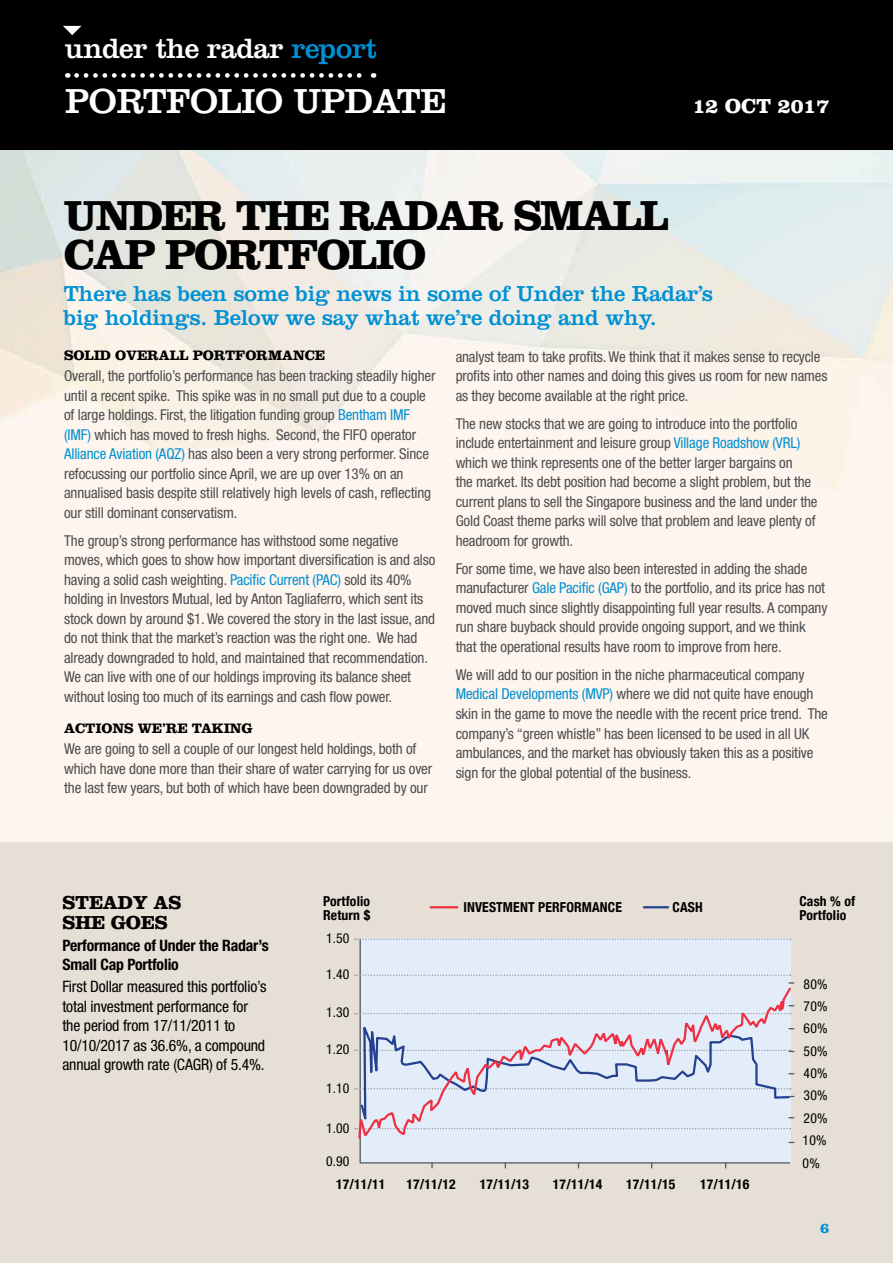
<style>
.page{position:relative;width:893px;height:1263px;background:#fff}
.page>*{position:absolute;margin:0;border:0;box-sizing:border-box;transform-origin:0 0}
.t1{font:700 43.5px/39px "Clarendon LT Std";letter-spacing:-.05em;color:#000}
.t2{font:36px "Clarendon LT Std";letter-spacing:-.01em;color:#fff}
.t3{font:28.95px "Clarendon LT Std";letter-spacing:-.02em;color:#fff}
.t4{font:22.5px/24px "Clarendon LT Std";letter-spacing:-.01em;color:#0090d3}
.t5{font:700 21px "Clarendon LT Std";color:#fff}
.t6{font:700 19.5px/19.5px "Clarendon LT Std";letter-spacing:-.01em;color:#000}
.t7{font:condensed 15.75px/19.5px "Helvetica Neue";letter-spacing:-.01em;color:#000}
.t8{font:700 condensed 15.75px/19.5px "Helvetica Neue";letter-spacing:-.01em;color:#000}
.t9{font:condensed 15px/19.5px "Helvetica Neue";letter-spacing:-.01em;color:#4d4d4f}
.t10{font:700 15px "Clarendon LT Std";color:#0090d3}
.t11{font:700 14.25px "Clarendon LT Std";letter-spacing:-.01em;color:#000}
.t12{font:700 condensed 13.65px/13.4px "Helvetica Neue";letter-spacing:.01em;color:#000}
.t13{font:condensed 13.65px/22.4px "Helvetica Neue";letter-spacing:.01em;color:#000;text-align:justify}
.s1{color:#0090d3}
</style>
<div class="page">
<div style="left:0;top:0;width:893px;height:151px;background:#000"></div>
<svg style="left:77px;top:73px;width:297px;height:5px"></svg>
<svg style="left:63px;top:26px;width:18px;height:9px"></svg>
<div style="left:0;top:842px;width:893px;height:421px;background:#e6dfd5"></div>
<div style="left:359px;top:1151px;width:432px;height:11px;background:#e3edf9"></div>
<svg style="left:357px;top:646px;width:436px;height:505px"></svg>
<svg style="left:355px;top:1050px;width:439px;height:2px"></svg>
<hr style="left:431px;top:906px;width:26px;height:2px;background:#ee3042">
<hr style="left:644px;top:906px;width:24px;height:2px;background:#25408f">
<h3 class="t3" style="left:65px;top:32px;width:314px">under the radar <span class="s1">report</span></h3>
<h2 class="t2" style="left:65px;top:80px;width:383px">PORTFOLIO UPDATE</h2>
<h3 class="t5" style="left:693px;top:93px;width:138px">12 OCT 2017</h3>
<h1 class="t1" style="left:64px;top:195px;width:607px">UNDER THE RADAR SMALL<br>CAP PORTFOLIO</h1>
<h3 class="t4" style="left:64px;top:282px;width:651px">There has been some big news in some of Under the Radar’s big holdings. Below we say what we’re doing and why.</h3>
<p class="t11" style="left:64px;top:346px;width:263px">SOLID OVERALL PORTFORMANCE</p>
<p class="t9" style="left:64px;top:366px;width:373px">Overall, the portfolio’s performance has been tracking steadily higher until a recent spike. This spike was in no small put due to a couple of large holdings. First, the litigation funding group <span class="s1">Bentham IMF (IMF)</span> which has moved to fresh highs. Second, the FIFO operator <span class="s1">Alliance Aviation (AQZ)</span> has also been a very strong performer. Since refocussing our portfolio since April, we are up over 13% on an annualised basis despite still relatively high levels of cash, reflecting our still dominant conservatism.</p>
<p class="t9" style="left:64px;top:531px;width:373px">The group’s strong performance has withstood some negative moves, which goes to show how important diversification is and also having a solid cash weighting. <span class="s1">Pacific Current (PAC)</span> sold its 40% holding in Investors Mutual, led by Anton Tagliaferro, which sent its stock down by around $1. We covered the story in the last issue, and do not think that the market’s reaction was the right one. We had already downgraded to hold, and maintained that recommendation.<br>We can live with one of our holdings improving its balance sheet without losing too much of its earnings and cash flow power.</p>
<p class="t11" style="left:64px;top:719px;width:190px">ACTIONS WE’RE TAKING</p>
<p class="t9" style="left:64px;top:739px;width:370px">We are going to sell a couple of our longest held holdings, both of which have done more than their share of water carrying for us over the last few years, but both of which have been downgraded by our</p>
<p class="t9" style="left:456px;top:347px;width:373px">analyst team to take profits. We think that it makes sense to recycle profits into other names and doing this gives us room for new names as they become available at the right price.</p>
<p class="t9" style="left:456px;top:414px;width:363px">The new stocks that we are going to introduce into the portfolio include entertainment and leisure group <span class="s1">Village Roadshow (VRL) </span>which we think represents one of the better larger bargains on<br>the market. Its debt position had become a slight problem, but the current plans to sell the Singapore business and the land under the Gold Coast theme parks will solve that problem and leave plenty of headroom for growth.</p>
<p class="t9" style="left:456px;top:559px;width:373px">For some time, we have also been interested in adding the shade manufacturer <span class="s1">Gale Pacific (GAP)</span> to the portfolio, and its price has not moved much since slightly disappointing full year results. A company run share buyback should provide ongoing support, and we think that the operational results have room to improve from here.</p>
<p class="t9" style="left:456px;top:665px;width:374px">We will add to our position in the niche pharmaceutical company <span class="s1">Medical Developments (MVP)</span> where we did not quite have enough skin in the game to move the needle with the recent price trend. The company’s “green whistle” has been licensed to be used in all UK ambulances, and the market has obviously taken this as a positive sign for the global potential of the business.</p>
<h3 class="t6" style="left:62px;top:893px;width:121px">STEADY AS<br>SHE GOES</h3>
<p class="t8" style="left:62px;top:935px;width:208px">Performance of Under the Radar’s<br>Small Cap Portfolio</p>
<p class="t7" style="left:62px;top:977px;width:206px">First Dollar measured this portfolio’s total investment performance for the period from 17/11/2011 to 10/10/2017 as 36.6%, a compound annual growth rate (CAGR) of 5.4%.</p>
<p class="t12" style="left:323px;top:894px;width:49px">Portfolio<br>Return $</p>
<p class="t12" style="left:799px;top:894px;width:57px">Cash % of<br>Portfolio</p>
<p class="t12" style="left:463px;top:900px;width:160px">INVESTMENT PERFORMANCE</p>
<p class="t12" style="left:673px;top:900px;width:32px">CASH</p>
<p class="t13" style="left:326px;top:927px;width:25px">1.50</p>
<p class="t13" style="left:326px;top:963px;width:25px">1.40</p>
<p class="t13" style="left:326px;top:1001px;width:25px">1.30</p>
<p class="t13" style="left:804px;top:972px;width:25px">80%</p>
<p class="t13" style="left:804px;top:995px;width:25px">70%</p>
<p class="t13" style="left:804px;top:1017px;width:25px">60%</p>
<p class="t13" style="left:326px;top:1038px;width:25px">1.20</p>
<p class="t13" style="left:804px;top:1039px;width:25px">50%</p>
<p class="t13" style="left:326px;top:1076px;width:25px">1.10</p>
<p class="t13" style="left:804px;top:1062px;width:25px">40%</p>
<p class="t13" style="left:804px;top:1084px;width:25px">30%</p>
<p class="t13" style="left:326px;top:1116px;width:25px">1.00</p>
<p class="t13" style="left:326px;top:1150px;width:25px">0.90</p>
<p class="t12" style="left:336px;top:1178px;width:51px">17/11/11</p>
<p class="t12" style="left:406px;top:1178px;width:51px">17/11/12</p>
<p class="t12" style="left:480px;top:1178px;width:51px">17/11/13</p>
<p class="t12" style="left:553px;top:1178px;width:51px">17/11/14</p>
<p class="t12" style="left:626px;top:1178px;width:51px">17/11/15</p>
<p class="t12" style="left:700px;top:1178px;width:51px">17/11/16</p>
<p class="t13" style="left:803px;top:1107px;width:26px">20% 10% 0%</p>
<p class="t10" style="left:820px;top:1219px;width:11px">6</p>
</div>
